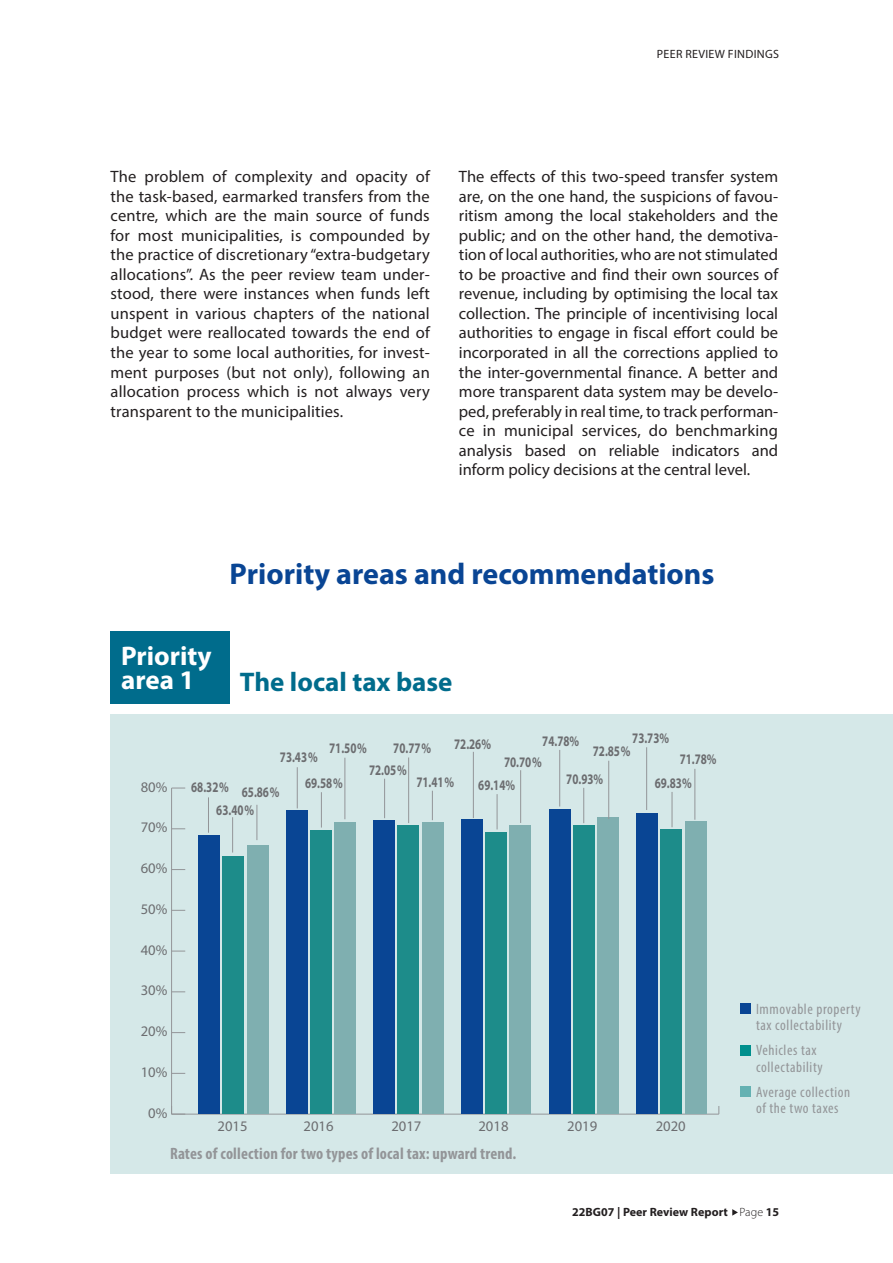
<style>
.page{position:relative;width:893px;height:1263px;background:#fff}
.page>*{position:absolute;margin:0;border:0;box-sizing:border-box;transform-origin:0 0}
._1_Titre-bleu{font:700 30px "Myriad Pro";color:#094594}
._2_S-titre_ok{font:700 27px "Myriad Pro";color:#006c8c}
._2_S-titre_ok-2{font:700 27px/24px "Myriad Pro";color:#fff}
._3_Texte-ok{font:16.5px/19.5px "Myriad Pro";color:#231f20;text-align:justify}
.Legende_ok{font:700 condensed 16.5px "Myriad Pro";letter-spacing:.01em;color:#939598}
.bold-pied-de-page{font:condensed 15px/16.5px "Myriad Pro";letter-spacing:.04em;color:#939598}
.t1{font:700 14.7px/22.8px "Myriad Pro";color:#6c6d70;scale:.75 1}
.t2{font:14.7px "Myriad Pro";color:#6c6d70}
.t3{font:700 12px "Myriad Pro";letter-spacing:.005em;color:#231f20}
.t4{font:12px "Myriad Pro";letter-spacing:.025em;color:#231f20}
.s1{font-weight:300}
</style>
<div class="page">
<svg style="left:732px;top:1209px;width:6px;height:6px"></svg>
<div style="left:111px;top:714px;width:782px;height:460px;background:#d5e8e8"></div>
<div style="left:111px;top:631px;width:119px;height:73px;background:#006c8c"></div>
<hr style="left:171px;top:788px;width:1px;height:326px;background:#939598">
<svg style="left:172px;top:1073px;width:13px;height:1px"></svg>
<svg style="left:172px;top:1032px;width:13px;height:1px"></svg>
<svg style="left:172px;top:991px;width:13px;height:1px"></svg>
<svg style="left:172px;top:951px;width:13px;height:1px"></svg>
<svg style="left:172px;top:910px;width:13px;height:1px"></svg>
<svg style="left:172px;top:869px;width:13px;height:1px"></svg>
<svg style="left:172px;top:828px;width:13px;height:1px"></svg>
<svg style="left:172px;top:788px;width:13px;height:1px"></svg>
<hr style="left:172px;top:1114px;width:547px;height:1px;background:#939598">
<svg style="left:171px;top:1106px;width:14px;height:9px"></svg>
<div style="left:685px;top:821px;width:22px;height:293px;background:#7fafb0"></div>
<div style="left:660px;top:829px;width:22px;height:285px;background:#1d8c8a"></div>
<div style="left:636px;top:813px;width:22px;height:301px;background:#094594"></div>
<div style="left:597px;top:817px;width:22px;height:297px;background:#7fafb0"></div>
<div style="left:573px;top:825px;width:22px;height:289px;background:#1d8c8a"></div>
<div style="left:549px;top:809px;width:22px;height:305px;background:#094594"></div>
<div style="left:509px;top:826px;width:22px;height:288px;background:#7fafb0"></div>
<div style="left:485px;top:832px;width:22px;height:282px;background:#1d8c8a"></div>
<div style="left:461px;top:819px;width:22px;height:295px;background:#094594"></div>
<div style="left:422px;top:823px;width:22px;height:291px;background:#7fafb0"></div>
<div style="left:397px;top:826px;width:22px;height:288px;background:#1d8c8a"></div>
<div style="left:373px;top:820px;width:22px;height:294px;background:#094594"></div>
<div style="left:334px;top:822px;width:22px;height:292px;background:#7fafb0"></div>
<div style="left:310px;top:830px;width:22px;height:284px;background:#1d8c8a"></div>
<div style="left:286px;top:811px;width:22px;height:303px;background:#094594"></div>
<div style="left:247px;top:845px;width:22px;height:269px;background:#7fafb0"></div>
<div style="left:222px;top:856px;width:22px;height:258px;background:#1d8c8a"></div>
<div style="left:198px;top:835px;width:22px;height:279px;background:#094594"></div>
<hr style="left:208px;top:797px;width:1px;height:36px;background:#939598">
<hr style="left:232px;top:817px;width:1px;height:35px;background:#939598">
<hr style="left:257px;top:805px;width:1px;height:35px;background:#939598">
<hr style="left:297px;top:767px;width:1px;height:41px;background:#939598">
<hr style="left:321px;top:792px;width:1px;height:35px;background:#939598">
<hr style="left:345px;top:758px;width:1px;height:61px;background:#939598">
<hr style="left:384px;top:779px;width:1px;height:39px;background:#939598">
<hr style="left:408px;top:757px;width:1px;height:66px;background:#939598">
<svg style="left:432px;top:791px;width:1px;height:29px"></svg>
<hr style="left:473px;top:752px;width:1px;height:66px;background:#939598">
<hr style="left:497px;top:794px;width:1px;height:35px;background:#939598">
<hr style="left:520px;top:770px;width:1px;height:53px;background:#939598">
<hr style="left:559px;top:750px;width:1px;height:56px;background:#939598">
<hr style="left:583px;top:788px;width:1px;height:35px;background:#939598">
<hr style="left:646px;top:747px;width:1px;height:63px;background:#939598">
<hr style="left:608px;top:761px;width:1px;height:58px;background:#939598">
<hr style="left:672px;top:792px;width:1px;height:35px;background:#939598">
<hr style="left:695px;top:769px;width:1px;height:51px;background:#939598">
<div style="left:740px;top:1003px;width:11px;height:11px;background:#094594"></div>
<div style="left:740px;top:1045px;width:11px;height:10px;background:#008f8d"></div>
<div style="left:740px;top:1086px;width:11px;height:11px;background:#64b1b2"></div>
<p class="t4" style="left:657px;top:46px;width:124px">PEER REVIEW FINDINGS</p>
<p class="_3_Texte-ok" style="left:111px;top:167px;width:321px">The problem of complexity and opacity of the task-based, earmarked transfers from the centre, which are the main source of funds for most municipalities, is compounded by the practice of discretionary “extra-budgetary allocations”. As the peer review team under&shy;stood, there were instances when funds left unspent in various chapters of the national budget were reallocated towards the end of the year to some local authorities, for invest&shy;ment purposes (but not only), following an allocation process which is not always very transparent to the municipalities.</p>
<p class="_3_Texte-ok" style="left:459px;top:167px;width:321px">The effects of this two-speed transfer system are, on the one hand, the suspicions of favou&shy;ritism among the local stakeholders and the public; and on the other hand, the demotiva&shy;tion of local authorities, who are not stimulated to be proactive and find their own sources of revenue, including by optimising the local tax collection. The principle of incentivising local authorities to engage in fiscal effort could be incorporated in all the corrections applied to the inter-governmental finance. A better and more transparent data system may be develo&shy;ped, preferably in real time, to track performan&shy;ce in municipal services, do benchmarking analysis based on reliable indicators and inform policy decisions at the central level.</p>
<p class="_1_Titre-bleu" style="left:230px;top:554px;width:486px">Priority areas and recommendations</p>
<p class="_2_S-titre_ok-2" style="left:121px;top:642px;width:92px">Priority area 1</p>
<p class="_2_S-titre_ok" style="left:240px;top:664px;width:214px">The local tax base</p>
<p class="t2" style="left:141px;top:778px;width:28px">80%</p>
<p class="t2" style="left:141px;top:818px;width:28px">70%</p>
<p class="t2" style="left:141px;top:859px;width:28px">60%</p>
<p class="t2" style="left:141px;top:900px;width:28px">50%</p>
<p class="t2" style="left:141px;top:941px;width:28px">40%</p>
<p class="t2" style="left:141px;top:981px;width:28px">30%</p>
<p class="t2" style="left:141px;top:1022px;width:28px">20%</p>
<p class="t2" style="left:141px;top:1063px;width:28px">10%</p>
<p class="t2" style="left:148px;top:1104px;width:21px">0%</p>
<p class="t1" style="left:632px;top:726px;width:51px">73.73%</p>
<p class="t1" style="left:655px;top:771px;width:51px">69.83%</p>
<p class="t1" style="left:542px;top:730px;width:51px">74.78%</p>
<p class="t1" style="left:566px;top:767px;width:51px">70.93%</p>
<p class="t1" style="left:393px;top:737px;width:52px">70.77 %</p>
<p class="t1" style="left:454px;top:732px;width:51px">72.26%</p>
<p class="t1" style="left:478px;top:773px;width:51px">69.14%</p>
<p class="t1" style="left:329px;top:736px;width:52px">71.50 %</p>
<p class="t1" style="left:593px;top:739px;width:52px">72.85 %</p>
<p class="t1" style="left:305px;top:744px;width:52px;line-height:25.3px;text-indent:-25px">73.43 %<br>69.58 %</p>
<p class="t1" style="left:680px;top:748px;width:51px">71.78%</p>
<p class="t1" style="left:504px;top:750px;width:52px">70.70 %</p>
<p class="t1" style="left:369px;top:758px;width:52px">72.05 %</p>
<p class="t1" style="left:416px;top:770px;width:52px">71.41 %</p>
<p class="t1" style="left:216px;top:775px;width:52px;text-indent:-25px">68.32 %<br>63.40 %</p>
<p class="t1" style="left:242px;top:780px;width:52px">65.86 %</p>
<p class="t2" style="left:217px;top:1117px;width:32px">2015</p>
<p class="t2" style="left:303px;top:1117px;width:32px">2016</p>
<p class="t2" style="left:391px;top:1117px;width:32px">2017</p>
<p class="t2" style="left:478px;top:1117px;width:32px">2018</p>
<p class="t2" style="left:567px;top:1117px;width:32px">2019</p>
<p class="t2" style="left:656px;top:1117px;width:32px">2020</p>
<p class="Legende_ok" style="left:170px;top:1143px;width:348px">Rates of collection for two types of local tax: upward trend.</p>
<p class="bold-pied-de-page" style="left:756px;top:1000px;width:106px">Immovable property tax collectability</p>
<p class="bold-pied-de-page" style="left:756px;top:1042px;width:68px">Vehicles tax collectability</p>
<p class="bold-pied-de-page" style="left:756px;top:1083px;width:96px">Average collection of the two taxes</p>
<p class="t3" style="left:572px;top:1204px;width:209px">22BG07 | Peer Review Report <span class="s1">Page</span> 15</p>
</div>
